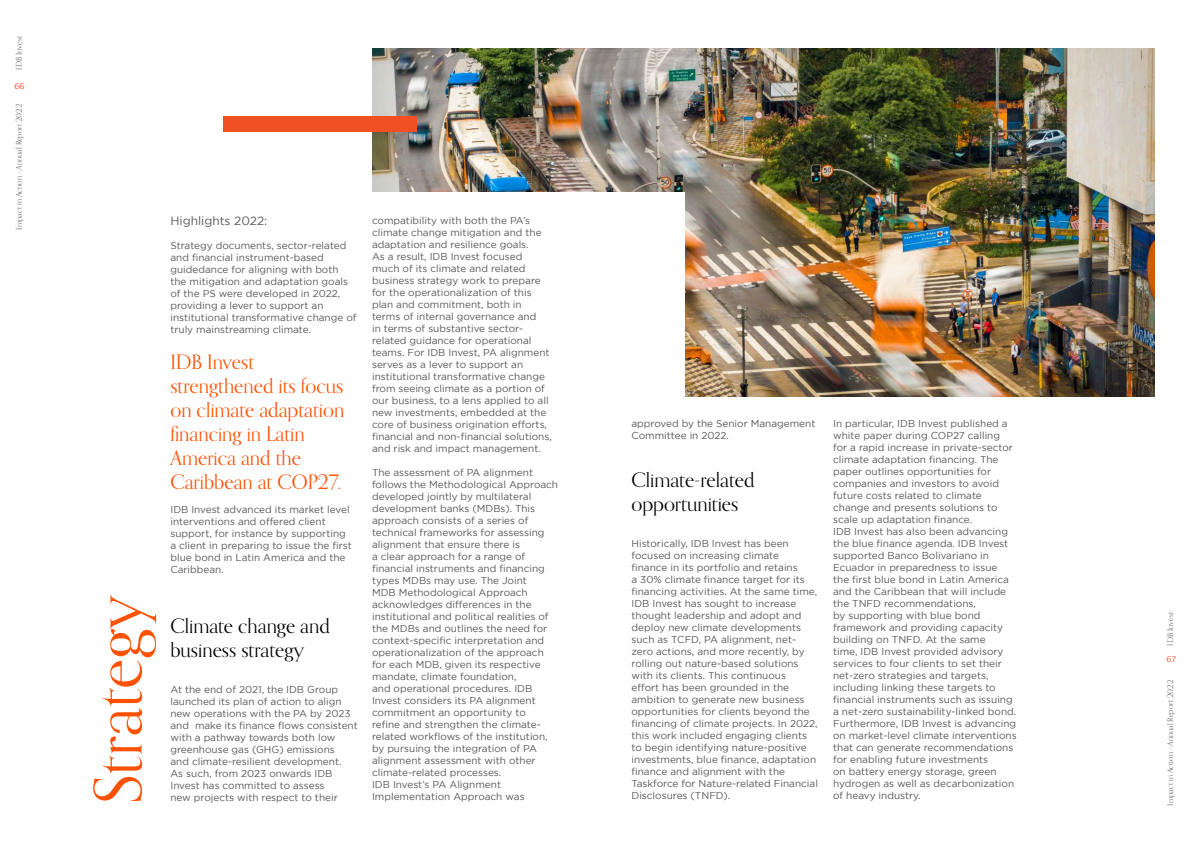
<style>
.page{position:relative;width:1191px;height:842px;background:#fff}
.page>*{position:absolute;margin:0;border:0;box-sizing:border-box;transform-origin:0 0}
.t1{font:65px "Orpheus Pro";letter-spacing:-.005em;color:#ff5100}
.t2{font:20px/24px "Orpheus Pro";color:#ff5100}
.t3{font:20px/24px "Orpheus Pro";color:#000}
.t4{font:12px "Gotham";color:#57585a}
.t5{font:10px/12px "Gotham";color:#57585a}
.t6{font:8px "Orpheus Pro";color:#6c6d70}
.t7{font:8px "Gotham";color:#f15122}
</style>
<div class="page">
<img style="left:372px;top:49px;width:783px;height:347px">
<div style="left:332px;top:192px;width:352px;height:252px;background:#fff"></div>
<div style="left:223px;top:117px;width:194px;height:15px;background:#f15122"></div>
<p class="t6" style="left:14px;top:69px;width:35px;rotate:-90deg">IDB Invest</p>
<p class="t7" style="left:14px;top:81px;width:12px">66</p>
<p class="t6" style="left:14px;top:230px;width:127px;rotate:-90deg">Impact in Action - Annual Report 2022</p>
<h1 class="t1" style="left:79px;top:804px;width:210px;rotate:-90deg">Strategy</h1>
<p class="t4" style="left:170px;top:214px;width:98px">Highlights 2022:</p>
<p class="t5" style="left:170px;top:239px;width:188px">Strategy documents, sector-related and financial instrument-based guidedance for aligning with both the mitigation and adaptation goals of the PS were developed in 2022, providing a lever to support an institutional transformative change of truly mainstreaming climate.</p>
<h2 class="t2" style="left:170px;top:350px;width:175px">IDB Invest strengthened its focus on climate adaptation financing in Latin<br>America and the<br>Caribbean at COP27.</h2>
<p class="t5" style="left:170px;top:503px;width:183px">IDB Invest advanced its market level interventions and offered client support, for instance by supporting a client in preparing to issue the first blue bond in Latin America and the<br>Caribbean.</p>
<h2 class="t3" style="left:170px;top:614px;width:161px">Climate change and business strategy</h2>
<p class="t5" style="left:170px;top:683px;width:189px">At the end of 2021, the IDB Group launched its plan of action to align new operations with the PA by 2023 and make its finance flows consistent with a pathway towards both low greenhouse gas (GHG) emissions<br>and climate-resilient development.<br>As such, from 2023 onwards IDB Invest has committed to assess<br>new projects with respect to their</p>
<p class="t5" style="left:372px;top:214px;width:181px">compatibility with both the PA’s climate change mitigation and the adaptation and resilience goals.<br>As a result, IDB Invest focused much of its climate and related business strategy work to prepare for the operationalization of this plan and commitment, both in terms of internal governance and<br>in terms of substantive sector&shy;related guidance for operational teams. For IDB Invest, PA alignment serves as a lever to support an institutional transformative change from seeing climate as a portion of our business, to a lens applied to all new investments, embedded at the core of business origination efforts, financial and non-financial solutions, and risk and impact management.</p>
<p class="t5" style="left:372px;top:466px;width:188px">The assessment of PA alignment follows the Methodological Approach developed jointly by multilateral development banks (MDBs). This approach consists of a series of technical frameworks for assessing alignment that ensure there is<br>a clear approach for a range of financial instruments and financing types MDBs may use. The Joint<br>MDB Methodological Approach acknowledges differences in the institutional and political realities of the MDBs and outlines the need for context-specific interpretation and operationalization of the approach for each MDB, given its respective mandate, climate foundation,<br>and operational procedures. IDB Invest considers its PA alignment commitment an opportunity to<br>refine and strengthen the climate&shy;related workflows of the institution, by pursuing the integration of PA alignment assessment with other climate-related processes.<br>IDB Invest’s PA Alignment Implementation Approach was</p>
<p class="t5" style="left:631px;top:417px;width:185px">approved by the Senior Management<br>Committee in 2022.</p>
<h2 class="t3" style="left:631px;top:468px;width:125px">Climate-related opportunities</h2>
<p class="t5" style="left:631px;top:537px;width:188px">Historically, IDB Invest has been focused on increasing climate<br>finance in its portfolio and retains<br>a 30% climate finance target for its financing activities. At the same time, IDB Invest has sought to increase thought leadership and adopt and deploy new climate developments such as TCFD, PA alignment, net&shy;zero actions, and more recently, by rolling out nature-based solutions with its clients. This continuous<br>effort has been grounded in the ambition to generate new business opportunities for clients beyond the financing of climate projects. In 2022, this work included engaging clients to begin identifying nature-positive investments, blue finance, adaptation finance and alignment with the Taskforce for Nature-related Financial Disclosures (TNFD).</p>
<p class="t5" style="left:833px;top:417px;width:185px">In particular, IDB Invest published a white paper during COP27 calling for a rapid increase in private-sector climate adaptation financing. The paper outlines opportunities for companies and investors to avoid future costs related to climate change and presents solutions to scale up adaptation finance.<br>IDB Invest has also been advancing the blue finance agenda. IDB Invest supported Banco Bolivariano in Ecuador in preparedness to issue<br>the first blue bond in Latin America and the Caribbean that will include the TNFD recommendations,<br>by supporting with blue bond framework and providing capacity building on TNFD. At the same<br>time, IDB Invest provided advisory services to four clients to set their net-zero strategies and targets, including linking these targets to financial instruments such as issuing a net-zero sustainability-linked bond.<br>Furthermore, IDB Invest is advancing on market-level climate interventions that can generate recommendations for enabling future investments<br>on battery energy storage, green hydrogen as well as decarbonization of heavy industry.</p>
<p class="t6" style="left:1165px;top:645px;width:35px;rotate:-90deg">IDB Invest</p>
<p class="t7" style="left:1166px;top:654px;width:11px">67</p>
<p class="t6" style="left:1165px;top:806px;width:127px;rotate:-90deg">Impact in Action - Annual Report 2022</p>
</div>
